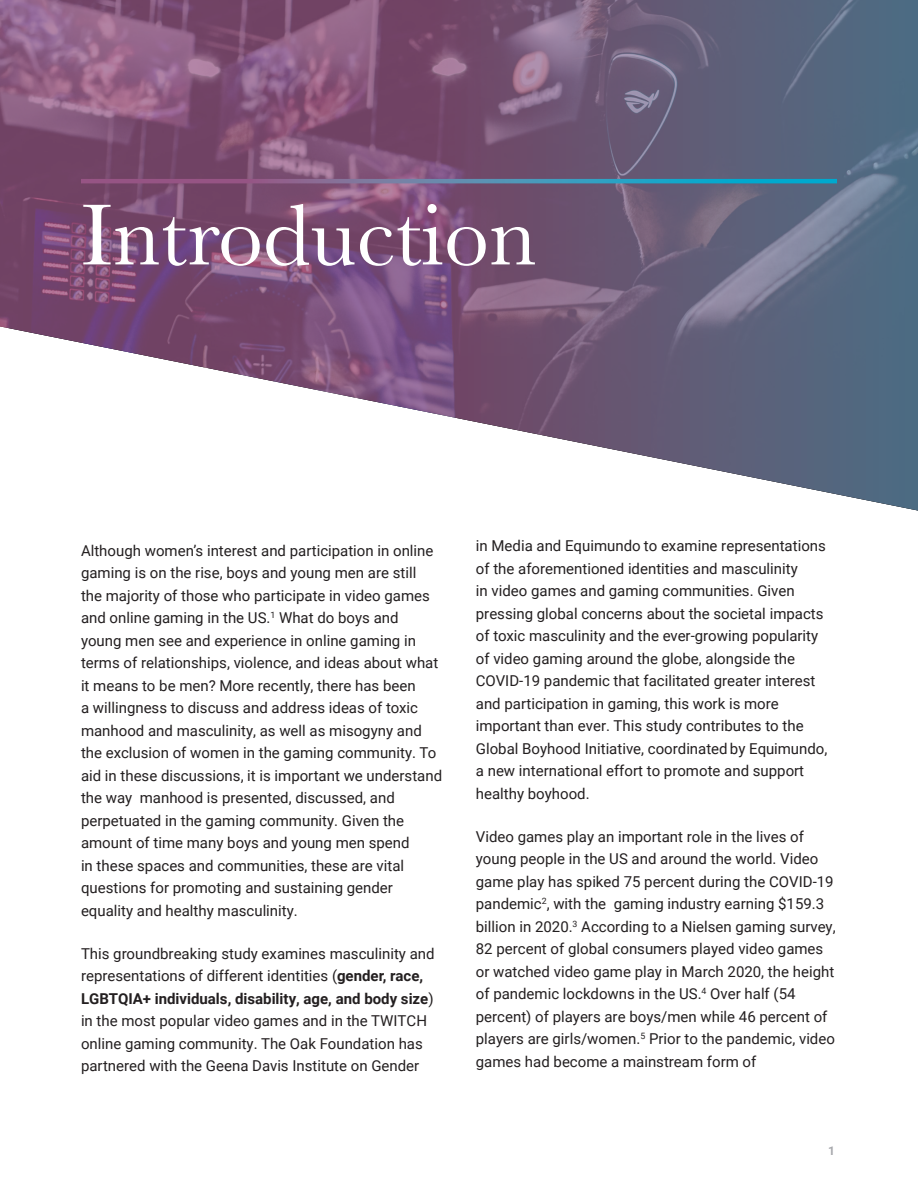
<style>
.page{position:relative;width:918px;height:1188px;background:#fff}
.page>*{position:absolute;margin:0;border:0;box-sizing:border-box;transform-origin:0 0}
.chapter_header{font:90px "Baskerville";color:#fff}
.body_copy{font:15px/22.5px "Roboto";color:#231f20}
.t1{font:700 12px "Roboto";color:#a8a9ad}
.s1{font-weight:700}
.s2{font-style:inherit}
</style>
<div class="page">
<svg style="left:0;top:0;width:918px;height:511px"></svg>
<svg style="left:81px;top:179px;width:756px;height:4px;background:#5784aa"></svg>
<p class="chapter_header" style="left:81px;top:178px;width:457px">Introduction</p>
<p class="body_copy" style="left:81px;top:539px;width:363px">Although women’s interest and participation in online gaming is on the rise, boys and young men are still<br>the majority of those who participate in video games and online gaming in the US.<sup>1</sup> What do boys and young men see and experience in online gaming in terms of relationships, violence, and ideas about what it means to be men? More recently, there has been<br>a willingness to discuss and address ideas of toxic manhood and masculinity, as well as misogyny and the exclusion of women in the gaming community. To aid in these discussions, it is important we understand the way manhood is presented, discussed, and perpetuated in the gaming community. Given the amount of time many boys and young men spend<br>in these spaces and communities, these are vital questions for promoting and sustaining gender equality and healthy masculinity.</p>
<p class="body_copy" style="left:81px;top:941px;width:355px">This groundbreaking study examines masculinity and representations of different identities (<span class="s1">gender, race, LGBTQIA+ individuals, disability, age, and body size</span>) in the most popular video games and in the TWITCH online gaming community. The Oak Foundation has partnered with the Geena Davis Institute on Gender</p>
<p class="body_copy" style="left:476px;top:534px;width:353px">in Media and <span class="s2">Equimundo</span> to examine representations of the aforementioned identities and masculinity<br>in video games and gaming communities. Given pressing global concerns about the societal impacts of toxic masculinity and the ever-growing popularity of video gaming around the globe, alongside the COVID-19 pandemic that facilitated greater interest and participation in gaming, this work is more important than ever. This study contributes to the Global Boyhood Initiative, <span class="s2">coordinated</span> by <span class="s2">Equi</span>mundo, a new international effort to promote and support healthy boyhood.</p>
<p class="body_copy" style="left:476px;top:824px;width:361px">Video games play an important role in the lives of young people in the US and around the world. Video game play has spiked 75 percent during the COVID-19 pandemic<sup>2</sup>, with the gaming industry earning $159.3 billion in 2020.<sup>3</sup> According to a Nielsen gaming survey, 82 percent of global consumers played video games or watched video game play in March 2020, the height of pandemic lockdowns in the US.<sup>4</sup> Over half (54 percent) of players are boys/men while 46 percent of players are girls/women.<sup>5</sup> Prior to the pandemic, video games had become a mainstream form of</p>
<p class="t1" style="left:828px;top:1143px;width:8px">1</p>
</div>
